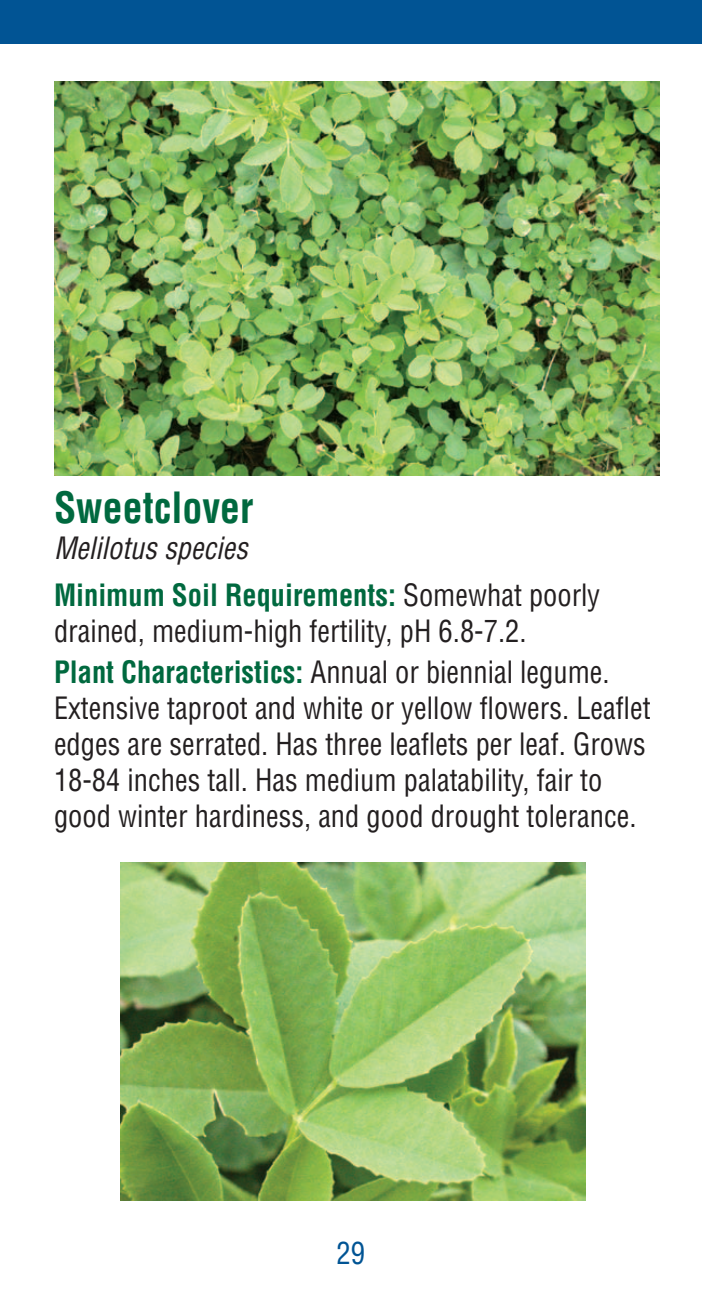
<style>
.page{position:relative;width:702px;height:1296px;background:#fff}
.page>*{position:absolute;margin:0;border:0;box-sizing:border-box;transform-origin:0 0}
.t1{font:700 condensed 42px "Helvetica";color:#00693f;scale:.95 1}
.t2{font:condensed 30px/36px "Helvetica";color:#231f20;scale:.95 1}
.t3{font:700 condensed 30px/46.8px "Helvetica";color:#00693f;scale:.95 1}
.t4{font:condensed 30px "Helvetica";color:#015494;scale:.95 1}
.s1{font-weight:400;font-style:italic;color:#231f20}
.s2{font-weight:400;color:#231f20}
.s3{font-weight:700;color:#00693f}
</style>
<div class="page">
<div style="left:0;top:0;width:702px;height:44px;background:#015494"></div>
<img style="left:54px;top:81px;width:605px;height:395px">
<img style="left:120px;top:863px;width:466px;height:338px">
<h1 class="t1" style="left:54px;top:482px;width:211px">Sweetclover</h1>
<p class="t3" style="left:54px;top:524px;width:577px"><span class="s1">Melilotus species<br></span>Minimum Soil Requirements: <span class="s2">Somewhat poorly</span></p>
<p class="t2" style="left:54px;top:610px;width:586px;line-height:41.4px">drained, medium-high fertility, pH 6.8-7.2.<br><span class="s3">Plant Characteristics:</span> Annual or biennial legume.</p>
<p class="t2" style="left:54px;top:690px;width:630px">Extensive taproot and white or yellow flowers. Leaflet edges are serrated. Has three leaflets per leaf. Grows 18-84 inches tall. Has medium palatability, fair to good winter hardiness, and good drought tolerance.</p>
<p class="t4" style="left:337px;top:1235px;width:31px">29</p>
</div>
